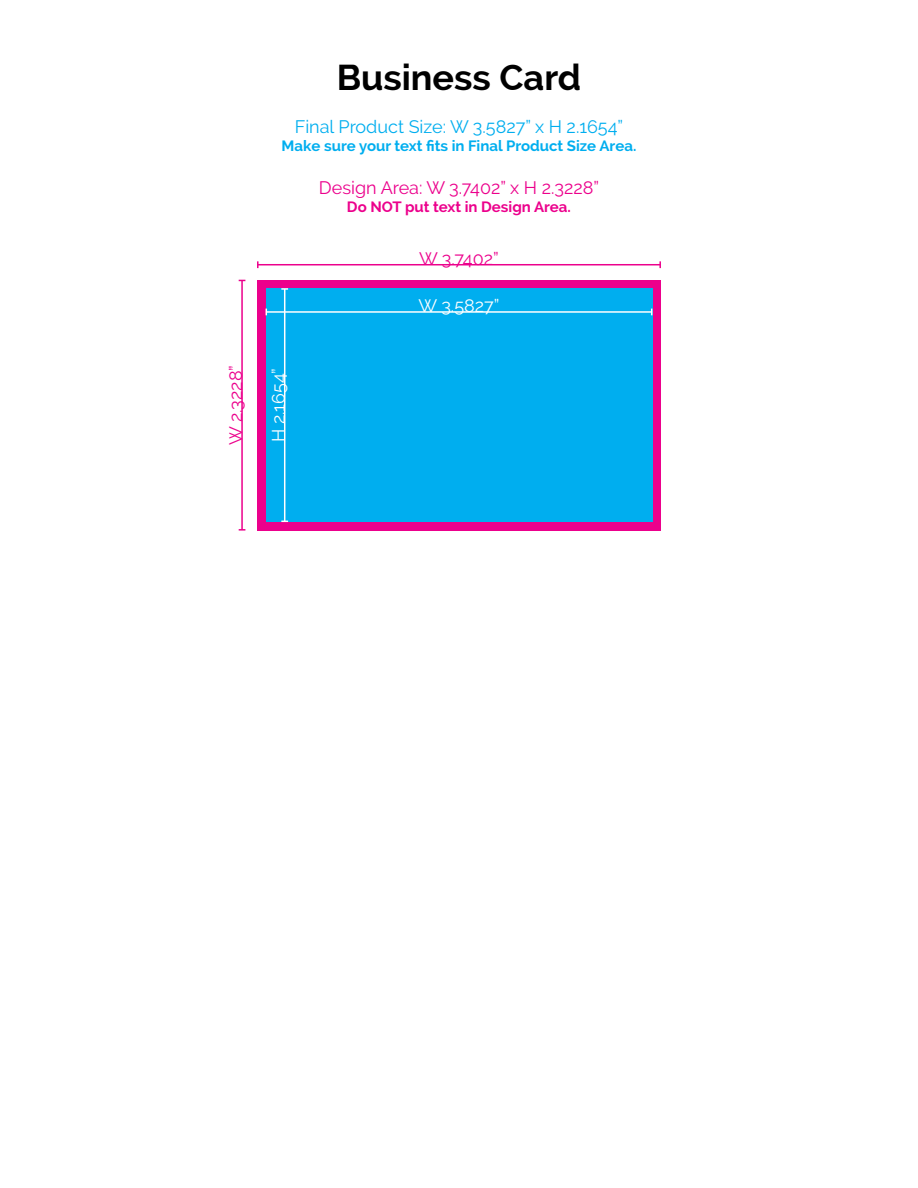
<style>
.page{position:relative;width:918px;height:1188px;background:#fff}
.page>*{position:absolute;margin:0;border:0;box-sizing:border-box;transform-origin:0 0}
.t1{font:700 36px "Raleway";color:#000}
.t2{font:18px "Raleway";color:#ec008c}
.t3{font:18px "Raleway";color:#00aeef}
.t4{font:18px "Raleway";color:#fff}
.t5{font:700 15px "Raleway";color:#00aeef}
.t6{font:700 15px "Raleway";color:#ec008c}
</style>
<div class="page">
<div style="left:257px;top:280px;width:404px;height:251px;background:#ec008c"></div>
<div style="left:266px;top:288px;width:386px;height:234px;background:#00aeef"></div>
<hr style="left:266px;top:311px;width:386px;height:2px;background:#fff">
<hr style="left:284px;top:289px;width:1px;height:232px;background:#fff">
<svg style="left:281px;top:288px;width:7px;height:2px"></svg>
<hr style="left:258px;top:264px;width:402px;height:1px;background:#ec008c">
<svg style="left:257px;top:261px;width:2px;height:7px"></svg>
<svg style="left:659px;top:261px;width:2px;height:7px"></svg>
<hr style="left:241px;top:280px;width:2px;height:250px;background:#ec008c">
<p class="t2" style="left:225px;top:445px;width:82px;rotate:-90deg">W 2.3228”</p>
<h1 class="t1" style="left:337px;top:57px;width:246px">Business Card</h1>
<p class="t3" style="left:295px;top:116px;width:330px">Final Product Size: W 3.5827” x H 2.1654”</p>
<p class="t5" style="left:282px;top:137px;width:356px">Make sure your text fits in Final Product Size Area.</p>
<p class="t2" style="left:319px;top:178px;width:282px">Design Area: W 3.7402” x H 2.3228”</p>
<p class="t6" style="left:347px;top:199px;width:226px">Do NOT put text in Design Area.</p>
<p class="t2" style="left:419px;top:248px;width:81px">W 3.7402”</p>
<p class="t4" style="left:268px;top:442px;width:76px;rotate:-90deg">H 2.1654”</p>
<p class="t4" style="left:419px;top:295px;width:82px">W 3.5827”</p>
</div>
